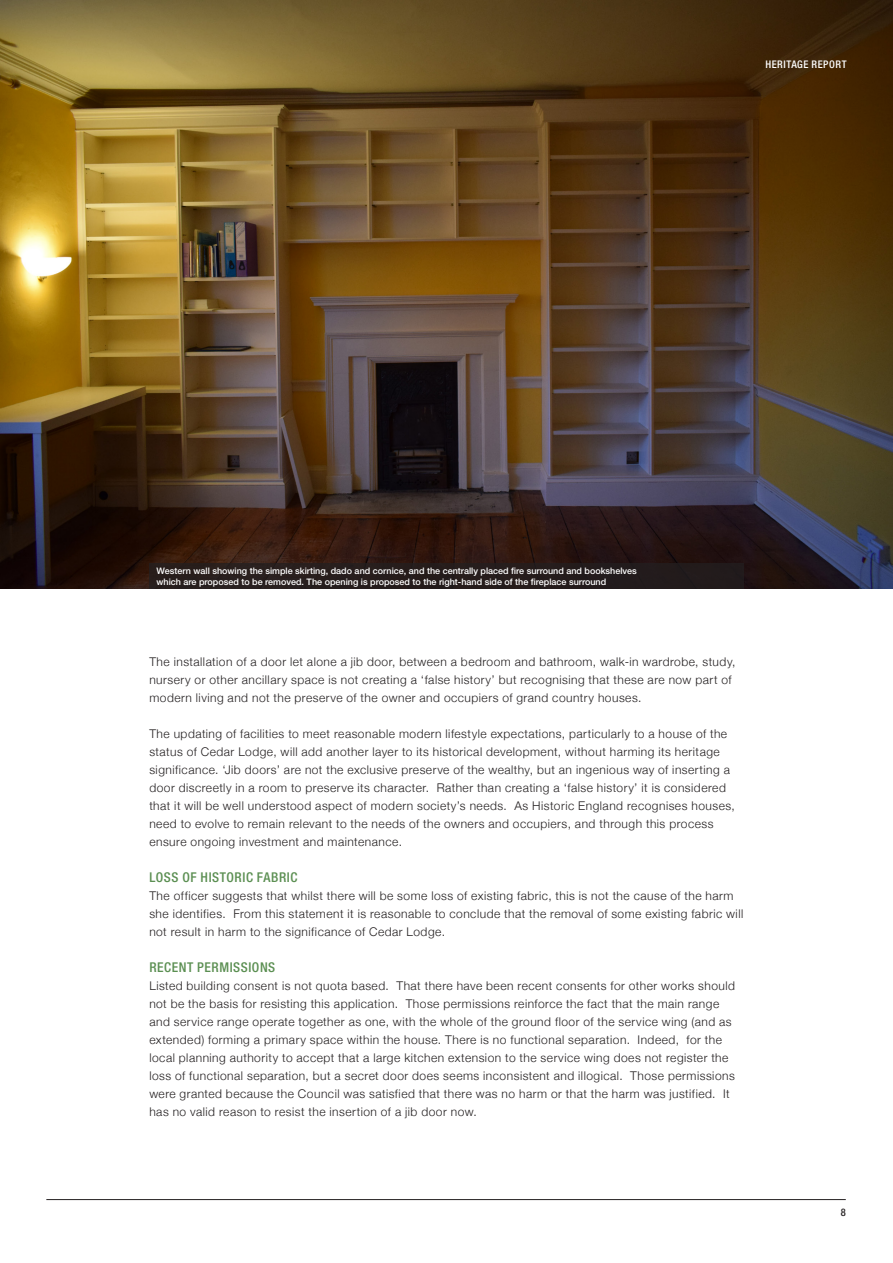
<style>
.page{position:relative;width:893px;height:1263px;background:#fff}
.page>*{position:absolute;margin:0;border:0;box-sizing:border-box;transform-origin:0 0}
.t1{font:500 condensed 13.5px "Helvetica Neue LT Std";letter-spacing:.04em;color:#5b8f52}
.Bulk_paragraph{font:300 12px/18px "Helvetica Neue";letter-spacing:.04em;color:#231f20}
.t2{font:500 condensed 10.5px "Helvetica Neue LT Std";letter-spacing:.05em;color:#fff}
.t3{font:500 condensed 10.5px "Helvetica Neue LT Std";color:#231f20}
.t4{font:500 9px/10.8px "Helvetica Neue LT Std";color:#fff}
</style>
<div class="page">
<hr style="left:46px;top:1199px;width:800px;height:1px;background:#231f20">
<img style="left:0;top:0;width:893px;height:589px">
<div style="left:149px;top:563px;width:595px;height:26px;background:#231f20"></div>
<p class="t2" style="left:765px;top:58px;width:83px">HERITAGE REPORT</p>
<p class="t4" style="left:157px;top:565px;width:482px">Western wall showing the simple skirting, dado and cornice, and the centrally placed fire surround and bookshelves which are proposed to be removed. The opening is proposed to the right-hand side of the fireplace surround</p>
<p class="Bulk_paragraph" style="left:149px;top:652px;width:588px">The installation of a door let alone a jib door, between a bedroom and bathroom, walk-in wardrobe, study, nursery or other ancillary space is not creating a ‘false history’ but recognising that these are now part of modern living and not the preserve of the owner and occupiers of grand country houses.</p>
<p class="Bulk_paragraph" style="left:149px;top:724px;width:587px">The updating of facilities to meet reasonable modern lifestyle expectations, particularly to a house of the status of Cedar Lodge, will add another layer to its historical development, without harming its heritage significance. ‘Jib doors’ are not the exclusive preserve of the wealthy, but an ingenious way of inserting a door discreetly in a room to preserve its character. Rather than creating a ‘false history’ it is considered that it will be well understood aspect of modern society’s needs. As Historic England recognises houses, need to evolve to remain relevant to the needs of the owners and occupiers, and through this process ensure ongoing investment and maintenance.</p>
<p class="t1" style="left:149px;top:869px;width:150px">LOSS OF HISTORIC FABRIC</p>
<p class="Bulk_paragraph" style="left:149px;top:886px;width:595px">The officer suggests that whilst there will be some loss of existing fabric, this is not the cause of the harm she identifies. From this statement it is reasonable to conclude that the removal of some existing fabric will not result in harm to the significance of Cedar Lodge.</p>
<p class="t1" style="left:149px;top:959px;width:127px">RECENT PERMISSIONS</p>
<p class="Bulk_paragraph" style="left:149px;top:976px;width:587px">Listed building consent is not quota based. That there have been recent consents for other works should not be the basis for resisting this application. Those permissions reinforce the fact that the main range and service range operate together as one, with the whole of the ground floor of the service wing (and as extended) forming a primary space within the house. There is no functional separation. Indeed, for the local planning authority to accept that a large kitchen extension to the service wing does not register the loss of functional separation, but a secret door does seems inconsistent and illogical. Those permissions were granted because the Council was satisfied that there was no harm or that the harm was justified. It has no valid reason to resist the insertion of a jib door now.</p>
<p class="t3" style="left:841px;top:1205px;width:7px">8</p>
</div>
